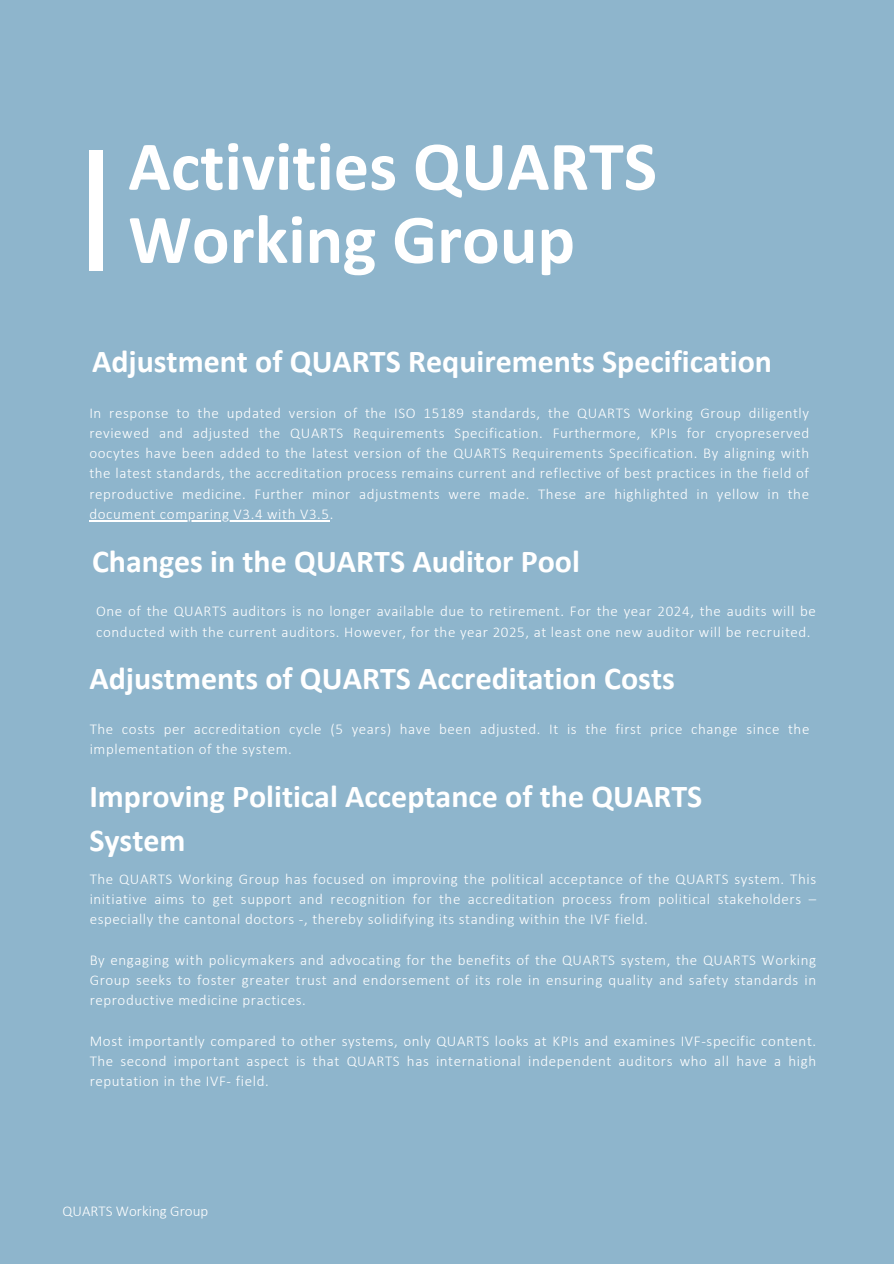
<style>
.page{position:relative;width:894px;height:1264px;background:#fff}
.page>*{position:absolute;margin:0;border:0;box-sizing:border-box;transform-origin:0 0}
.t1{font:700 70.2px/73.2px "Calibri";color:#fff}
.t2{font:700 31.95px/43.8px "Calibri";color:#fff}
.t3{font:300 15px/20.2px "Calibri";letter-spacing:.04em;color:#fff;text-align:justify}
.t4{font:300 15px "Calibri";color:#fff}
</style>
<div class="page">
<div style="left:0;top:0;width:893px;height:1263px;background:#8eb5cc"></div>
<div style="left:89px;top:150px;width:14px;height:121px;background:#fff"></div>
<hr style="left:89px;top:520px;width:240px;height:1px;background:#fff">
<h2 class="t1" style="left:128px;top:135px;width:530px">Activities QUARTS<br>Working Group</h2>
<h1 class="t2" style="left:92px;top:342px;width:681px">Adjustment of QUARTS Requirements Specification</h1>
<h2 class="t3" style="left:89px;top:403px;width:721px">In response to the updated version of the ISO 15189 standards, the QUARTS Working Group diligently reviewed and adjusted the QUARTS Requirements Specification. Furthermore, KPIs for cryopreserved oocytes have been added to the latest version of the QUARTS Requirements Specification. By aligning with the latest standards, the accreditation process remains current and reflective of best practices in the field of reproductive medicine. Further minor adjustments were made. These are highlighted in yellow in the</h2>
<p class="t3" style="left:89px;top:505px;width:245px">document comparing V3.4 with V3.5.</p>
<h2 class="t2" style="left:92px;top:541px;width:489px">Changes in the QUARTS Auditor Pool</h2>
<p class="t3" style="left:96px;top:602px;width:721px">One of the QUARTS auditors is no longer available due to retirement. For the year 2024, the audits will be conducted with the current auditors. However, for the year 2025, at least one new auditor will be recruited.</p>
<h2 class="t2" style="left:89px;top:659px;width:586px">Adjustments of QUARTS Accreditation Costs</h2>
<p class="t3" style="left:90px;top:720px;width:721px">The costs per accreditation cycle (5 years) have been adjusted. It is the first price change since the implementation of the system.</p>
<p class="t2" style="left:89px;top:777px;width:614px">Improving Political Acceptance of the QUARTS<br>System</p>
<p class="t3" style="left:90px;top:869px;width:727px">The QUARTS Working Group has focused on improving the political acceptance of the QUARTS system. This initiative aims to get support and recognition for the accreditation process from political stakeholders – especially the cantonal doctors -, thereby solidifying its standing within the IVF field.</p>
<p class="t3" style="left:90px;top:950px;width:727px">By engaging with policymakers and advocating for the benefits of the QUARTS system, the QUARTS Working Group seeks to foster greater trust and endorsement of its role in ensuring quality and safety standards in reproductive medicine practices.</p>
<p class="t3" style="left:90px;top:1031px;width:727px">Most importantly compared to other systems, only QUARTS looks at KPIs and examines IVF-specific content.<br>The second important aspect is that QUARTS has international independent auditors who all have a high reputation in the IVF- field.</p>
<p class="t4" style="left:62px;top:1204px;width:147px">QUARTS Working Group</p>
</div>
